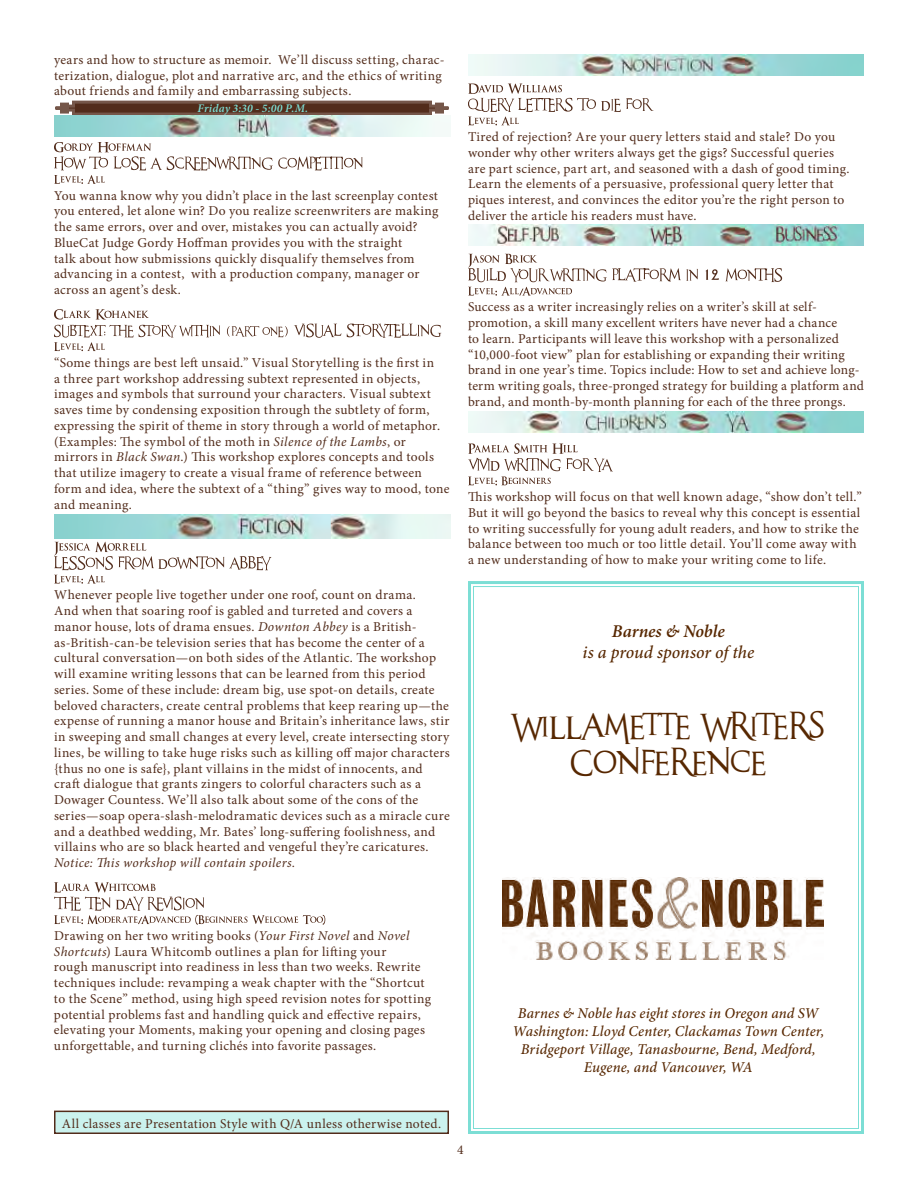
<style>
.page{position:relative;width:918px;height:1188px;background:#fff}
.page>*{position:absolute;margin:0;border:0;box-sizing:border-box;transform-origin:0 0}
.t1{font:18px/36px "An Unfortunate Event";letter-spacing:.09em;color:#572700;text-align:center}
.t2{font:italic 500 18px "Minion Pro";color:#572700}
.t3{font:italic 600 18px "Minion Pro";letter-spacing:-.005em;color:#572700}
.t4{font:italic 500 15px/18px "Minion Pro";letter-spacing:.005em;color:#572700;text-align:center}
.t5{font:13.5px/15.8px "Minion Pro";letter-spacing:.025em;color:#522c1b}
.t6{font:italic 13.5px "Minion Pro";letter-spacing:.025em;color:#522c1b}
.t7{font:italic 600 11.7px "Minion Pro";letter-spacing:.02em;color:#7cded5}
.s1{font-style:italic}
</style>
<div class="page">
<svg style="left:54px;top:142px;width:309px;height:42px"></svg>
<svg style="left:54px;top:309px;width:387px;height:42px"></svg>
<svg style="left:54px;top:542px;width:217px;height:42px"></svg>
<svg style="left:54px;top:882px;width:271px;height:43px"></svg>
<svg style="left:468px;top:83px;width:186px;height:42px"></svg>
<svg style="left:468px;top:254px;width:314px;height:42px"></svg>
<svg style="left:468px;top:443px;width:145px;height:42px"></svg>
<img style="left:468px;top:54px;width:396px;height:21px">
<img style="left:468px;top:225px;width:396px;height:21px">
<img style="left:468px;top:412px;width:396px;height:21px">
<svg style="left:54px;top:100px;width:395px;height:16px;background:#725648"></svg>
<img style="left:54px;top:116px;width:396px;height:21px">
<img style="left:54px;top:515px;width:397px;height:23px">
<div style="left:55px;top:1111px;width:393px;height:22px;background:#cbf2ee"></div>
<div style="left:54px;top:1111px;width:395px;height:23px;border:2px solid #522c1b"></div>
<svg style="left:468px;top:581px;width:396px;height:553px"></svg>
<p class="t5" style="left:54px;top:52px;width:392px">years and how to structure as memoir. We’ll discuss setting, charac&shy;terization, dialogue, plot and narrative arc, and the ethics of writing about friends and family and embarrassing subjects.</p>
<p class="t7" style="left:198px;top:100px;width:112px">Friday 3:30 - 5:00 P.M.</p>
<p class="t5" style="left:54px;top:187px;width:386px">You wanna know why you didn’t place in the last screenplay contest you entered, let alone win? Do you realize screenwriters are making the same errors, over and over, mistakes you can actually avoid?<br>BlueCat Judge Gordy Hoffman provides you with the straight<br>talk about how submissions quickly disqualify themselves from advancing in a contest, with a production company, manager or across an agent’s desk.</p>
<p class="t5" style="left:54px;top:355px;width:397px">“Some things are best left unsaid.” Visual Storytelling is the first in<br>a three part workshop addressing subtext represented in objects, images and symbols that surround your characters. Visual subtext saves time by condensing exposition through the subtlety of form, expressing the spirit of theme in story through a world of metaphor. (Examples: The symbol of the moth in <span class="s1">Silence of the Lambs</span>, or mirrors in <span class="s1">Black Swan</span>.) This workshop explores concepts and tools that utilize imagery to create a visual frame of reference between form and idea, where the subtext of a “thing” gives way to mood, tone and meaning.</p>
<p class="t5" style="left:54px;top:587px;width:397px">Whenever people live together under one roof, count on drama.<br>And when that soaring roof is gabled and turreted and covers a manor house, lots of drama ensues. <span class="s1">Downton Abbey</span> is a British&shy;as-British-can-be television series that has become the center of a cultural conversation—on both sides of the Atlantic. The workshop will examine writing lessons that can be learned from this period series. Some of these include: dream big, use spot-on details, create beloved characters, create central problems that keep rearing up—the expense of running a manor house and Britain’s inheritance laws, stir in sweeping and small changes at every level, create intersecting story lines, be willing to take huge risks such as killing off major characters {thus no one is safe}, plant villains in the midst of innocents, and craft dialogue that grants zingers to colorful characters such as a Dowager Countess. We’ll also talk about some of the cons of the series—soap opera-slash-melodramatic devices such as a miracle cure and a deathbed wedding, Mr. Bates’ long-suffering foolishness, and villains who are so black hearted and vengeful they’re caricatures.</p>
<p class="t6" style="left:54px;top:854px;width:243px">Notice: This workshop will contain spoilers.</p>
<p class="t5" style="left:468px;top:129px;width:383px">Tired of rejection? Are your query letters staid and stale? Do you wonder why other writers always get the gigs? Successful queries are part science, part art, and seasoned with a dash of good timing.<br>Learn the elements of a persuasive, professional query letter that piques interest, and convinces the editor you’re the right person to deliver the article his readers must have.</p>
<p class="t5" style="left:468px;top:299px;width:397px">Success as a writer increasingly relies on a writer’s skill at self&shy;promotion, a skill many excellent writers have never had a chance<br>to learn. Participants will leave this workshop with a personalized “10,000-foot view” plan for establishing or expanding their writing brand in one year’s time. Topics include: How to set and achieve long&shy;term writing goals, three-pronged strategy for building a platform and brand, and month-by-month planning for each of the three prongs.</p>
<p class="t5" style="left:468px;top:489px;width:395px">This workshop will focus on that well known adage, “show don’t tell.” But it will go beyond the basics to reveal why this concept is essential to writing successfully for young adult readers, and how to strike the balance between too much or too little detail. You’ll come away with a new understanding of how to make your writing come to life.</p>
<h1 class="t3" style="left:612px;top:618px;width:114px">Barnes &amp; Noble</h1>
<h1 class="t2" style="left:583px;top:640px;width:173px">is a proud sponsor of the</h1>
<h1 class="t1" style="left:514px;top:715px;width:312px">WI L L AMETTE WRITERS<br>CONFERENCE</h1>
<p class="t5" style="left:54px;top:928px;width:379px">Drawing on her two writing books (<span class="s1">Your First Novel</span> and <span class="s1">Novel Shortcuts</span>) Laura Whitcomb outlines a plan for lifting your<br>rough manuscript into readiness in less than two weeks. Rewrite techniques include: revamping a weak chapter with the “Shortcut to the Scene” method, using high speed revision notes for spotting potential problems fast and handling quick and effective repairs, elevating your Moments, making your opening and closing pages unforgettable, and turning clichés into favorite passages.</p>
<p class="t5" style="left:62px;top:1116px;width:381px">All classes are Presentation Style with Q/A unless otherwise noted.</p>
<p class="t4" style="left:513px;top:1005px;width:313px">Barnes &amp; Noble has eight stores in Oregon and SW Washington: Lloyd Center, Clackamas Town Center, Bridgeport Village, Tanasbourne, Bend, Medford, Eugene, and Vancouver, WA</p>
<p class="t5" style="left:457px;top:1142px;width:8px">4</p>
</div>
